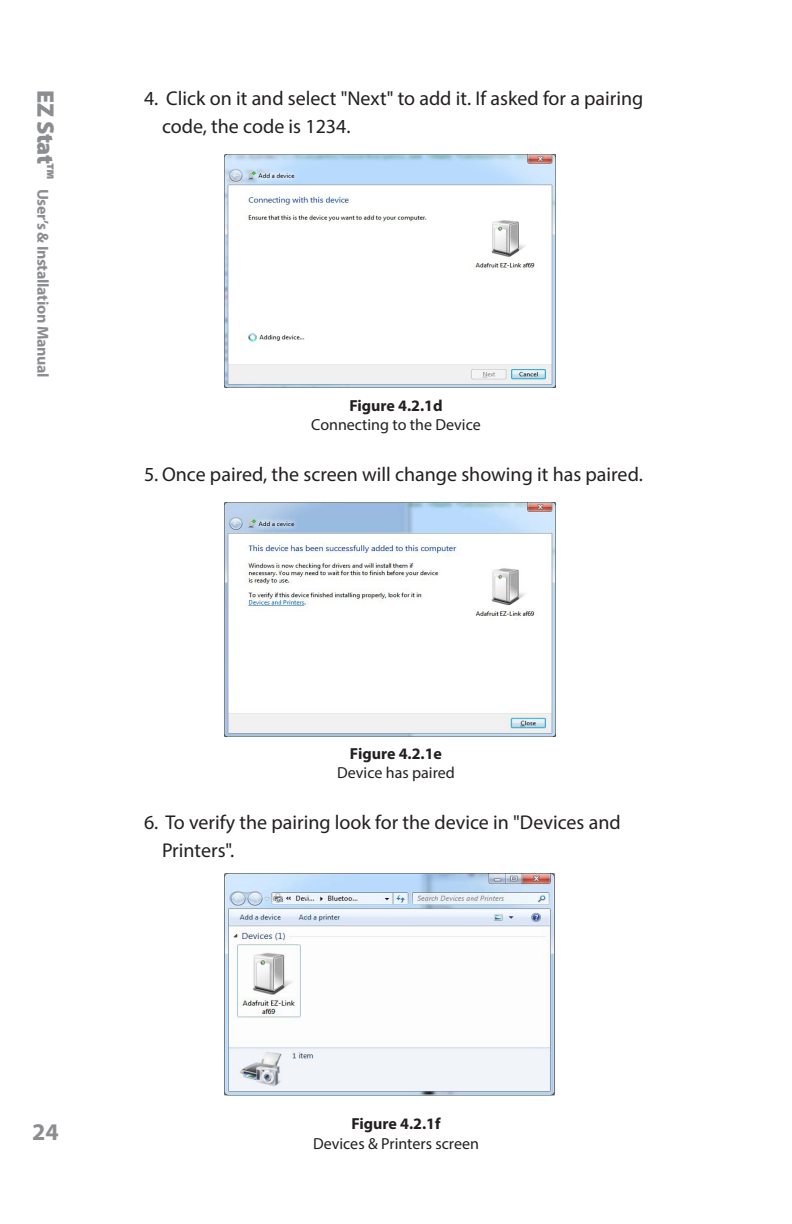
<style>
.page{position:relative;width:792px;height:1224px;background:#fff}
.page>*{position:absolute;margin:0;border:0;box-sizing:border-box;transform-origin:0 0}
.t1{font:700 24px "Myriad Pro";color:#8c8d90}
.Double_Indented_Bull{font:20px/28px "Myriad Pro";color:#231f20}
.Image_Caption{font:16px "Myriad Pro";color:#231f20}
.Image_Caption-2{font:700 16px "Myriad Pro";color:#231f20}
.t2{font:700 16px "Myriad Pro";letter-spacing:-.02em;color:#8c8d90}
.s1{font-weight:900;font-size:24px}
</style>
<div class="page">
<img style="left:224px;top:155px;width:331px;height:233px">
<img style="left:224px;top:503px;width:331px;height:233px">
<img style="left:224px;top:873px;width:331px;height:223px">
<p class="t2" style="left:53px;top:90px;width:289px;rotate:90deg"><span class="s1">EZ Stat™</span> User’s &amp; Installation Manual</p>
<p class="Double_Indented_Bull" style="left:162px;top:84px;width:483px;text-indent:-18px">4. Click on it and select "Next" to add it. If asked for a pairing code, the code is 1234.</p>
<p class="Image_Caption-2" style="left:349px;top:395px;width:95px">Figure 4.2.1d</p>
<p class="Image_Caption" style="left:311px;top:415px;width:171px">Connecting to the Device</p>
<p class="Double_Indented_Bull" style="left:144px;top:460px;width:499px">5. Once paired, the screen will change showing it has paired.</p>
<p class="Image_Caption-2" style="left:350px;top:743px;width:94px">Figure 4.2.1e</p>
<p class="Image_Caption" style="left:337px;top:763px;width:119px">Device has paired</p>
<p class="Double_Indented_Bull" style="left:162px;top:808px;width:460px;text-indent:-18px">6. To verify the pairing look for the device in "Devices and<br>Printers".</p>
<p class="t1" style="left:32px;top:1116px;width:28px">24</p>
<p class="Image_Caption-2" style="left:351px;top:1114px;width:91px">Figure 4.2.1f</p>
<p class="Image_Caption" style="left:313px;top:1133px;width:167px">Devices &amp; Printers screen</p>
</div>
